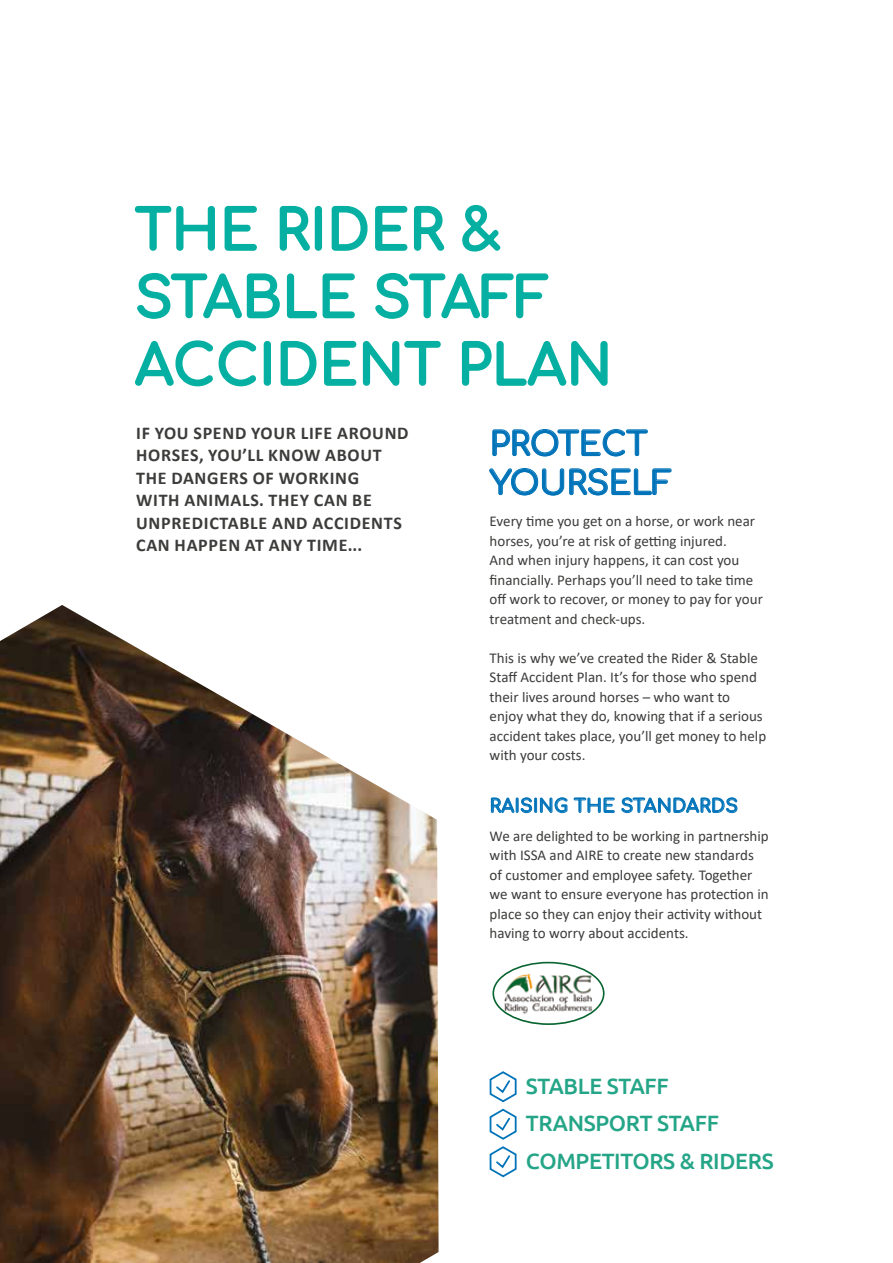
<style>
.page{position:relative;width:893px;height:1263px;background:#fff}
.page>*{position:absolute;margin:0;border:0;box-sizing:border-box;transform-origin:0 0}
.t1{font:700 55.5px/67.5px "Comfortaa";color:#05b0a2}
.t2{font:700 33px/39px "Comfortaa";letter-spacing:-.02em;color:#0073b9}
.t3{font:500 22.2px/37.5px "Ubuntu";letter-spacing:-.015em;color:#25a587}
.t4{font:700 18.3px "Comfortaa";letter-spacing:.01em;color:#0073b9}
.t5{font:700 18px/22.5px "Calibri";letter-spacing:.04em;color:#3c3c3b}
.t6{font:15px/19.5px "Calibri";color:#3c3c3b}
</style>
<div class="page">
<svg style="left:489px;top:1071px;width:28px;height:107px"></svg>
<svg style="left:492px;top:429px;width:156px;height:28px"></svg>
<svg style="left:489px;top:468px;width:183px;height:28px"></svg>
<svg style="left:490px;top:797px;width:125px;height:17px"></svg>
<svg style="left:621px;top:797px;width:117px;height:17px"></svg>
<svg style="left:134px;top:205px;width:81px;height:46px"></svg>
<svg style="left:224px;top:205px;width:33px;height:46px"></svg>
<svg style="left:279px;top:205px;width:44px;height:46px"></svg>
<svg style="left:331px;top:205px;width:37px;height:46px"></svg>
<svg style="left:375px;top:205px;width:70px;height:46px"></svg>
<svg style="left:462px;top:204px;width:39px;height:48px"></svg>
<svg style="left:137px;top:272px;width:218px;height:47px"></svg>
<svg style="left:375px;top:272px;width:174px;height:47px"></svg>
<svg style="left:135px;top:340px;width:122px;height:47px"></svg>
<svg style="left:263px;top:341px;width:8px;height:45px"></svg>
<svg style="left:280px;top:340px;width:37px;height:46px"></svg>
<svg style="left:324px;top:340px;width:117px;height:46px"></svg>
<svg style="left:461px;top:340px;width:147px;height:46px"></svg>
<img style="left:0;top:605px;width:439px;height:658px">
<img style="left:495px;top:962px;width:107px;height:62px">
<div style="left:492px;top:962px;width:113px;height:63px;border:2px solid #086430;border-radius:50%"></div>
<h1 class="t1" style="left:135px;top:188px;width:479px">THE RIDER &amp;<br>STABLE STAFF<br>ACCIDENT PLAN</h1>
<p class="t5" style="left:136px;top:421px;width:274px">IF YOU SPEND YOUR LIFE AROUND<br>HORSES, YOU’LL KNOW ABOUT<br>THE DANGERS OF WORKING<br>WITH ANIMALS. THEY CAN BE<br>UNPREDICTABLE AND ACCIDENTS<br>CAN HAPPEN AT ANY TIME...</p>
<h2 class="t2" style="left:490px;top:419px;width:184px">PROTECT<br>YOURSELF</h2>
<p class="t6" style="left:490px;top:511px;width:275px">Every time you get on a horse, or work near horses, you’re at risk of getting injured.<br>And when injury happens, it can cost you financially. Perhaps you’ll need to take time off work to recover, or money to pay for your treatment and check-ups.</p>
<p class="t6" style="left:490px;top:647px;width:278px">This is why we’ve created the Rider &amp; Stable Staff Accident Plan. It’s for those who spend their lives around horses – who want to enjoy what they do, knowing that if a serious accident takes place, you’ll get money to help with your costs.</p>
<p class="t4" style="left:490px;top:789px;width:250px">RAISING THE STANDARDS</p>
<p class="t6" style="left:490px;top:826px;width:281px">We are delighted to be working in partnership with ISSA and AIRE to create new standards of customer and employee safety. Together we want to ensure everyone has protection in place so they can enjoy their activity without having to worry about accidents.</p>
<h3 class="t3" style="left:526px;top:1066px;width:249px">STABLE STAFF<br>TRANSPORT STAFF<br>COMPETITORS &amp; RIDERS</h3>
</div>
